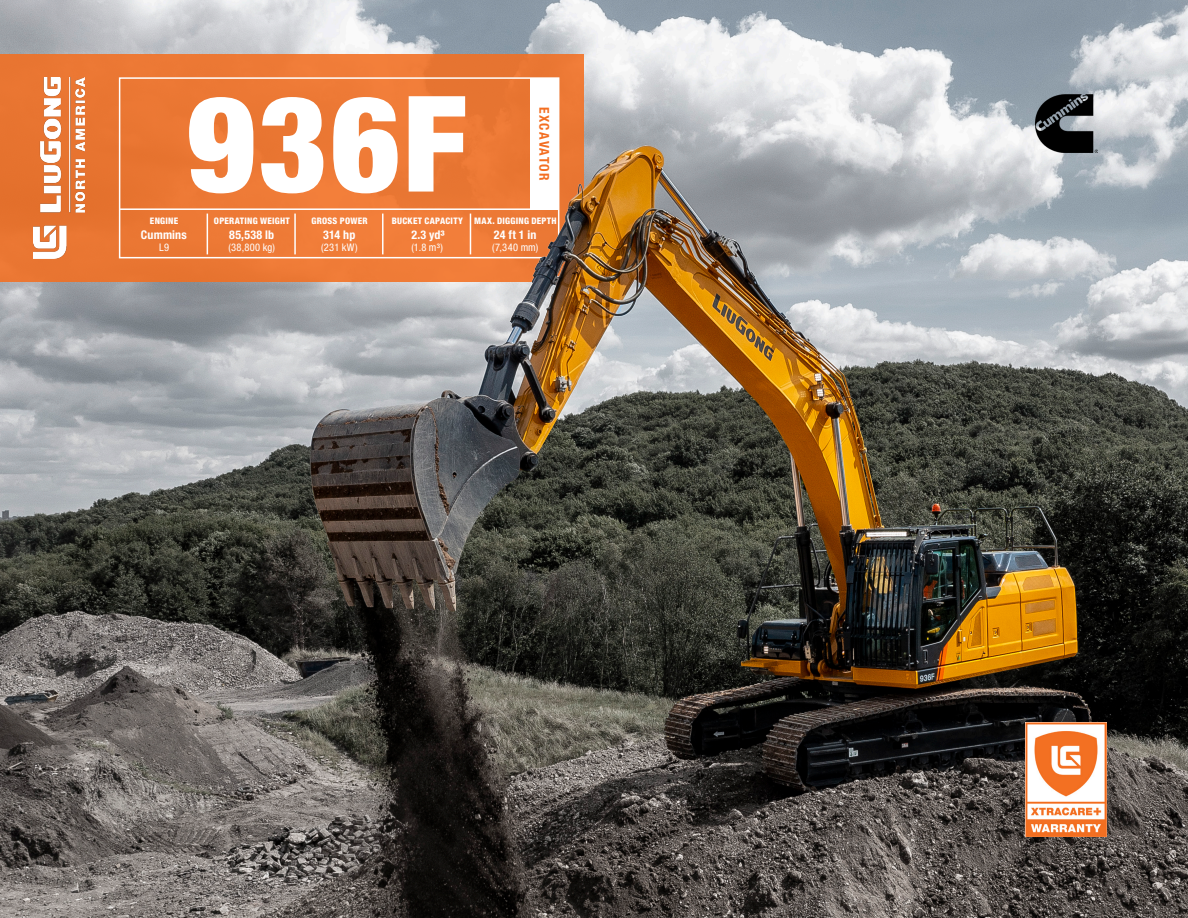
<style>
.page{position:relative;width:1188px;height:918px;background:#fff}
.page>*{position:absolute;margin:0;border:0;box-sizing:border-box;transform-origin:0 0}
.t1{font:900 condensed 133.5px "Helvetica Neue LT Pro";color:#fff}
.t2{font:700 condensed 13.5px "Helvetica Neue LT Pro";letter-spacing:.095em;color:#f36e21}
.t3{font:700 condensed 12px "Helvetica Neue LT Pro";letter-spacing:.015em;color:#fff}
.t4{font:condensed 10.5px "Helvetica Neue LT Pro";letter-spacing:.03em;color:#fff}
.t5{font:800 condensed 9px "Helvetica Neue LT Pro";letter-spacing:.03em;color:#fff}
</style>
<div class="page">
<img style="left:0;top:0;width:1188px;height:918px">
<img style="left:1025px;top:723px;width:82px;height:114px">
<div style="left:0;top:54px;width:583px;height:228px;background:#ec7834"></div>
<hr style="left:119px;top:208px;width:440px;height:2px;background:#fff">
<hr style="left:382px;top:214px;width:2px;height:40px;background:#fff">
<hr style="left:470px;top:214px;width:1px;height:40px;background:#fff">
<hr style="left:294px;top:214px;width:2px;height:40px;background:#fff">
<hr style="left:207px;top:214px;width:1px;height:40px;background:#fff">
<div style="left:530px;top:78px;width:29px;height:131px;background:#fff"></div>
<div style="left:119px;top:77px;width:440px;height:181px;border:2px solid #fff"></div>
<img style="left:33px;top:77px;width:52px;height:181px">
<img style="left:489px;top:111px;width:207px;height:242px">
<img style="left:1036px;top:95px;width:62px;height:57px">
<h1 class="t1" style="left:187px;top:64px;width:282px">936F</h1>
<p class="t5" style="left:150px;top:215px;width:30px">ENGINE</p>
<h3 class="t3" style="left:141px;top:227px;width:47px">Cummins</h3>
<p class="t4" style="left:159px;top:241px;width:12px">L9</p>
<p class="t5" style="left:214px;top:215px;width:77px">OPERATING WEIGHT</p>
<h3 class="t3" style="left:229px;top:227px;width:47px">85,538 lb</h3>
<p class="t4" style="left:229px;top:241px;width:48px">(38,800 kg)</p>
<p class="t5" style="left:311px;top:215px;width:58px">GROSS POWER</p>
<h3 class="t3" style="left:323px;top:227px;width:34px">314 hp</h3>
<p class="t4" style="left:321px;top:241px;width:38px">(231 kW)</p>
<p class="t5" style="left:392px;top:215px;width:73px">BUCKET CAPACITY</p>
<h3 class="t3" style="left:411px;top:227px;width:35px">2.3 yd³</h3>
<p class="t4" style="left:411px;top:241px;width:33px">(1.8 m³)</p>
<h2 class="t2" style="left:552px;top:107px;width:75px;rotate:90deg">EXCAVATOR</h2>
<p class="t5" style="left:474px;top:215px;width:84px">MAX. DIGGING DEPTH</p>
<h3 class="t3" style="left:494px;top:227px;width:44px">24 ft 1 in</h3>
<p class="t4" style="left:492px;top:241px;width:48px">(7,340 mm)</p>
</div>
